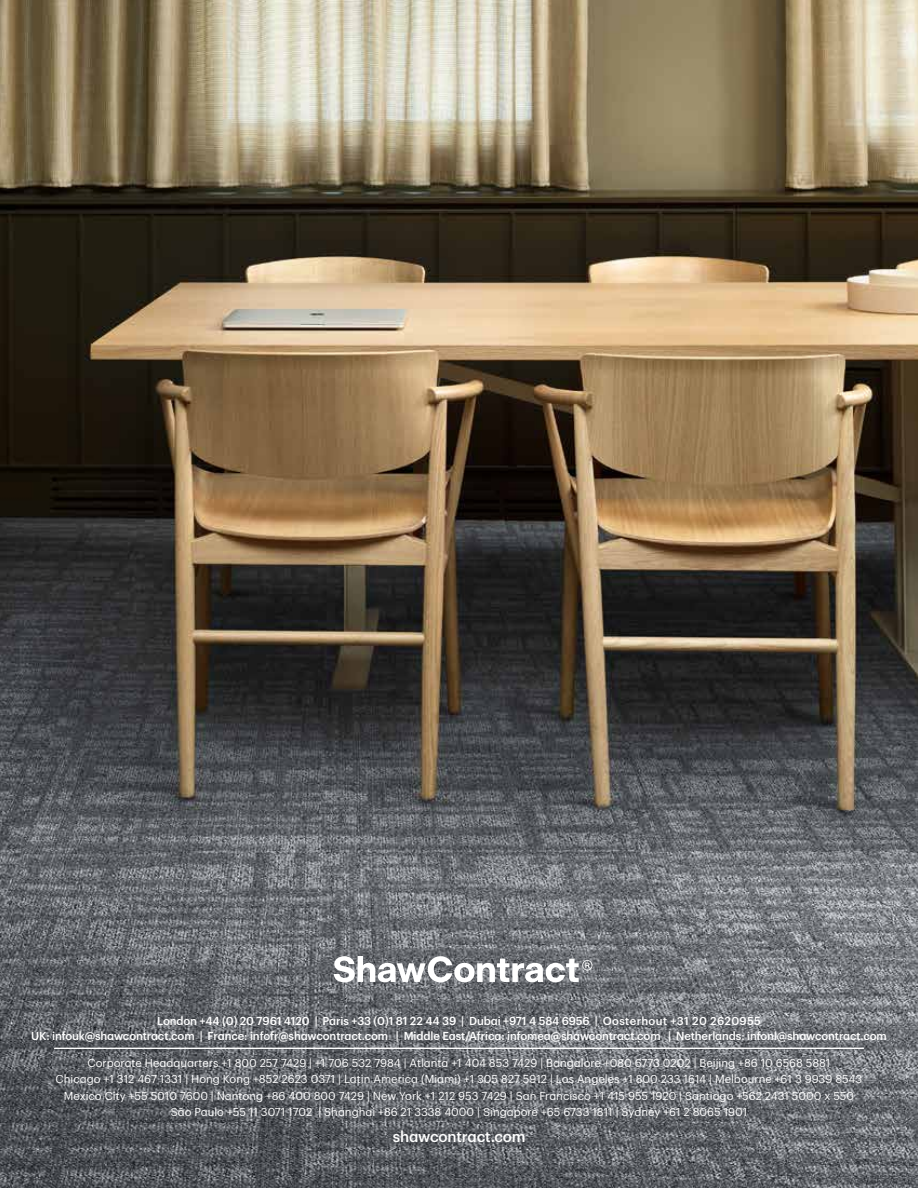
<style>
.page{position:relative;width:918px;height:1188px;background:#fff}
.page>*{position:absolute;margin:0;border:0;box-sizing:border-box;transform-origin:0 0}
.t1{font:500 15.15px "Graphik Alt";letter-spacing:-.01em;color:#fff}
.t2{font:500 11.4px/14.7px "Graphik Alt";letter-spacing:-.01em;color:#fff;text-align:center}
.t3{font:11.25px/16.5px "Graphik Alt";color:#fff;text-align:center}
.s1{font-size:11.25px}
</style>
<div class="page">
<img style="left:0;top:0;width:918px;height:1188px">
<hr style="left:54px;top:1048px;width:810px;height:1px;background:#fff">
<svg style="left:334px;top:956px;width:258px;height:26px"></svg>
<p class="t2" style="left:31px;top:1013px;width:857px">London +44 (0) 20 7961 4120 | Paris +33 (0)1 81 22 44 39 | Dubai +971 4 584 6956 | <span class="s1">Oosterhout +31 20 2620955<br></span>UK: infouk@shawcontract.com | France: infofr@shawcontract.com | Middle East/Africa: infomea@shawcontract.com | Netherlands: infonl@shawcontract.com</p>
<p class="t3" style="left:56px;top:1053px;width:808px">Corporate Headquarters +1 800 257 7429 | +1 706 532 7984 | Atlanta +1 404 853 7429 | Bangalore +080 6773 0202 | Beijing +86 10 6568 5881<br>Chicago +1 312 467 1331 | Hong Kong +852 2623 0371 | Latin America (Miami) +1 305 827 5912 | Los Angeles +1 800 233 1614 | Melbourne +61 3 9939 8543<br>Mexico City +55 5010 7600 | Nantong +86 400 800 7429 | New York +1 212 953 7429 | San Francisco +1 415 955 1920 | Santiago +562 2431 5000 x 550<br>São Paulo +55 11 3071 1702 | Shanghai +86 21 3338 4000 | Singapore +65 6733 1811 | Sydney +61 2 8065 1901</p>
<h1 class="t1" style="left:393px;top:1125px;width:134px">shawcontract.com</h1>
</div>
